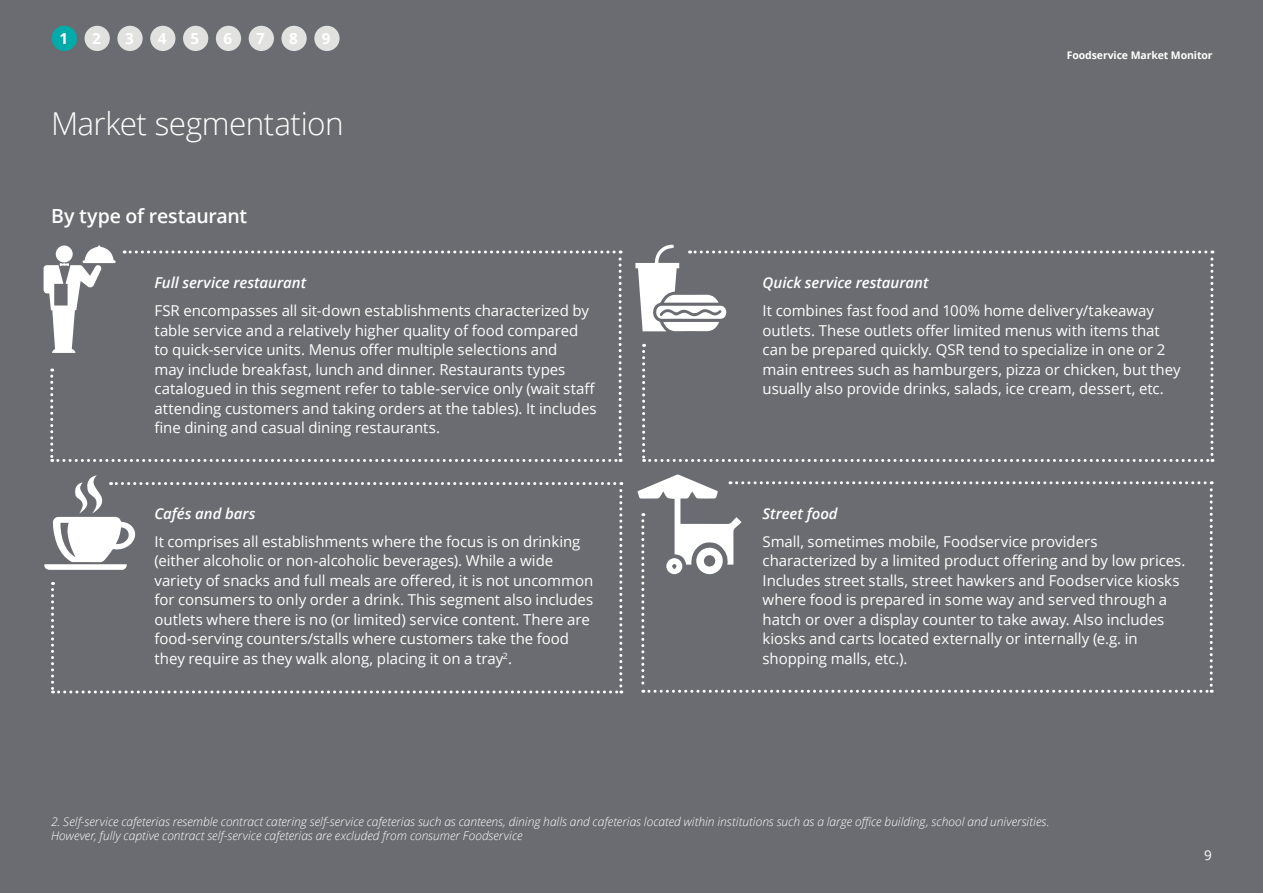
<style>
.page{position:relative;width:1263px;height:893px;background:#fff}
.page>*{position:absolute;margin:0;border:0;box-sizing:border-box;transform-origin:0 0}
.t1{font:300 31.5px "Open Sans";letter-spacing:-.015em;color:#fff}
.t2{font:600 19.5px "Open Sans";letter-spacing:-.01em;color:#fff}
.t3{font:700 15.3px "Open Sans";color:#fff}
.t4{font:15px/19.5px "Open Sans";letter-spacing:-.005em;color:#fff}
.t5{font:italic 600 15px "Open Sans";color:#fff}
.t6{font:13.5px "Open Sans";color:#fff}
.t7{font:italic 300 12px/14.4px "Open Sans";color:#fff}
.t8{font:700 10.5px "Open Sans";letter-spacing:-.01em;color:#fff}
</style>
<div class="page">
<div style="left:0;top:0;width:1262px;height:893px;background:#6a6c71"></div>
<svg style="left:44px;top:245px;width:578px;height:217px"></svg>
<svg style="left:44px;top:475px;width:578px;height:218px"></svg>
<svg style="left:638px;top:474px;width:575px;height:219px"></svg>
<svg style="left:635px;top:245px;width:578px;height:217px"></svg>
<div style="left:52px;top:26px;width:25px;height:25px;background:#00abaa;border-radius:50%"></div>
<div style="left:85px;top:26px;width:25px;height:25px;background:#e1e1e0;border-radius:50%"></div>
<div style="left:117px;top:26px;width:26px;height:25px;background:#e1e1e0;border-radius:50%"></div>
<div style="left:150px;top:26px;width:25px;height:25px;background:#e1e1e0;border-radius:50%"></div>
<div style="left:183px;top:26px;width:25px;height:25px;background:#e1e1e0;border-radius:50%"></div>
<div style="left:216px;top:26px;width:25px;height:25px;background:#e1e1e0;border-radius:50%"></div>
<div style="left:249px;top:26px;width:25px;height:25px;background:#e1e1e0;border-radius:50%"></div>
<div style="left:281px;top:26px;width:26px;height:25px;background:#e1e1e0;border-radius:50%"></div>
<div style="left:314px;top:26px;width:26px;height:25px;background:#e1e1e0;border-radius:50%"></div>
<p class="t3" style="left:59px;top:28px;width:10px">1</p>
<p class="t3" style="left:92px;top:28px;width:10px">2</p>
<p class="t3" style="left:125px;top:28px;width:10px">3</p>
<p class="t3" style="left:158px;top:28px;width:10px">4</p>
<p class="t3" style="left:191px;top:28px;width:10px">5</p>
<p class="t3" style="left:223px;top:28px;width:10px">6</p>
<p class="t3" style="left:256px;top:28px;width:10px">7</p>
<p class="t3" style="left:289px;top:28px;width:10px">8</p>
<p class="t3" style="left:322px;top:28px;width:10px">9</p>
<h1 class="t1" style="left:51px;top:102px;width:294px">Market segmentation</h1>
<h2 class="t2" style="left:51px;top:202px;width:198px">By type of restaurant</h2>
<p class="t5" style="left:154px;top:273px;width:153px">Full service restaurant</p>
<p class="t4" style="left:154px;top:301px;width:444px">FSR encompasses all sit-down establishments characterized by table service and a relatively higher quality of food compared<br>to quick-service units. Menus offer multiple selections and<br>may include breakfast, lunch and dinner. Restaurants types catalogued in this segment refer to table-service only (wait staff attending customers and taking orders at the tables). It includes fine dining and casual dining restaurants.</p>
<p class="t5" style="left:154px;top:503px;width:103px">Cafés and bars</p>
<p class="t4" style="left:154px;top:531px;width:440px">It comprises all establishments where the focus is on drinking (either alcoholic or non-alcoholic beverages). While a wide variety of snacks and full meals are offered, it is not uncommon for consumers to only order a drink. This segment also includes outlets where there is no (or limited) service content. There are food-serving counters/stalls where customers take the food they require as they walk along, placing it on a tray<sup>2</sup>.</p>
<p class="t8" style="left:1067px;top:48px;width:147px">Foodservice Market Monitor</p>
<p class="t5" style="left:763px;top:273px;width:167px">Quick service restaurant</p>
<p class="t4" style="left:763px;top:301px;width:420px">It combines fast food and 100% home delivery/takeaway outlets. These outlets offer limited menus with items that can be prepared quickly. QSR tend to specialize in one or 2 main entrees such as hamburgers, pizza or chicken, but they usually also provide drinks, salads, ice cream, dessert, etc.</p>
<p class="t5" style="left:763px;top:503px;width:77px">Street food</p>
<p class="t4" style="left:763px;top:531px;width:424px">Small, sometimes mobile, Foodservice providers characterized by a limited product offering and by low prices.<br>Includes street stalls, street hawkers and Foodservice kiosks where food is prepared in some way and served through a hatch or over a display counter to take away. Also includes kiosks and carts located externally or internally (e.g. in shopping malls, etc.).</p>
<p class="t7" style="left:51px;top:814px;width:1000px">2. Self-service cafeterias resemble contract catering self-service cafeterias such as canteens, dining halls and cafeterias located within institutions such as a large office building, school and universities.<br>However, fully captive contract self-service cafeterias are excluded from consumer Foodservice</p>
<p class="t6" style="left:1204px;top:846px;width:9px">9</p>
</div>
